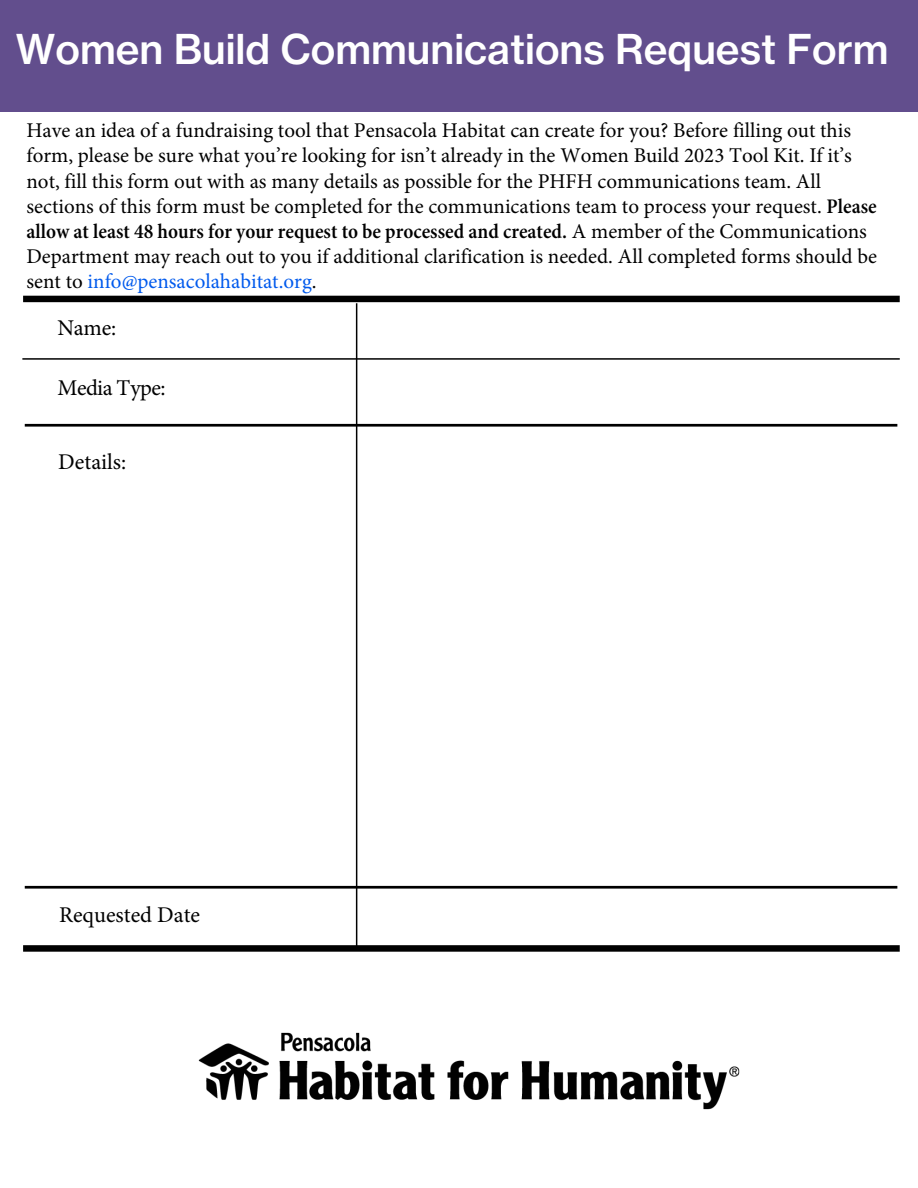
<style>
.page{position:relative;width:918px;height:1188px;background:#fff}
.page>*{position:absolute;margin:0;border:0;box-sizing:border-box;transform-origin:0 0}
.t1{font:40.5px "N Haas Grotesk TX Pro 65 Md";color:#fff}
.t2{font:22.5px "Minion Pro";color:#000}
.t3{font:22.5px "Minion Pro";letter-spacing:-.025em;color:#000}
.t4{font:21px/25.2px "Minion Pro";color:#000}
.s1{font-weight:600;font-stretch:condensed}
.s2{color:#005aed}
</style>
<div class="page">
<div style="left:0;top:0;width:918px;height:112px;background:#624e8d"></div>
<hr style="left:25px;top:424px;width:872px;height:2px;background:#000">
<hr style="left:22px;top:358px;width:878px;height:2px;background:#000">
<hr style="left:356px;top:303px;width:1px;height:643px;background:#000">
<div style="left:23px;top:945px;width:877px;height:7px;background:#000"></div>
<div style="left:23px;top:296px;width:877px;height:6px;background:#000"></div>
<img style="left:198px;top:1032px;width:542px;height:78px">
<hr style="left:25px;top:886px;width:872px;height:2px;background:#000">
<h1 class="t1" style="left:16px;top:24px;width:874px">Women Build Communications Request Form</h1>
<p class="t4" style="left:26px;top:118px;width:852px">Have an idea of a fundraising tool that Pensacola Habitat can create for you? Before filling out this form, please be sure what you’re looking for isn’t already in the Women Build 2023 Tool Kit. If it’s not, fill this form out with as many details as possible for the PHFH communications team. All sections of this form must be completed for the communications team to process your request. <span class="s1">Please allow at least 48 hours for your request to be processed and created.</span> A member of the Communications Department may reach out to you if additional clarification is needed. All completed forms should be sent to <span class="s2">info@pensacolahabitat.org</span>.</p>
<p class="t2" style="left:58px;top:313px;width:60px">Name:</p>
<p class="t3" style="left:58px;top:373px;width:109px">Media Type:</p>
<p class="t2" style="left:58px;top:447px;width:70px">Details:</p>
<p class="t2" style="left:59px;top:900px;width:143px">Requested Date</p>
</div>
